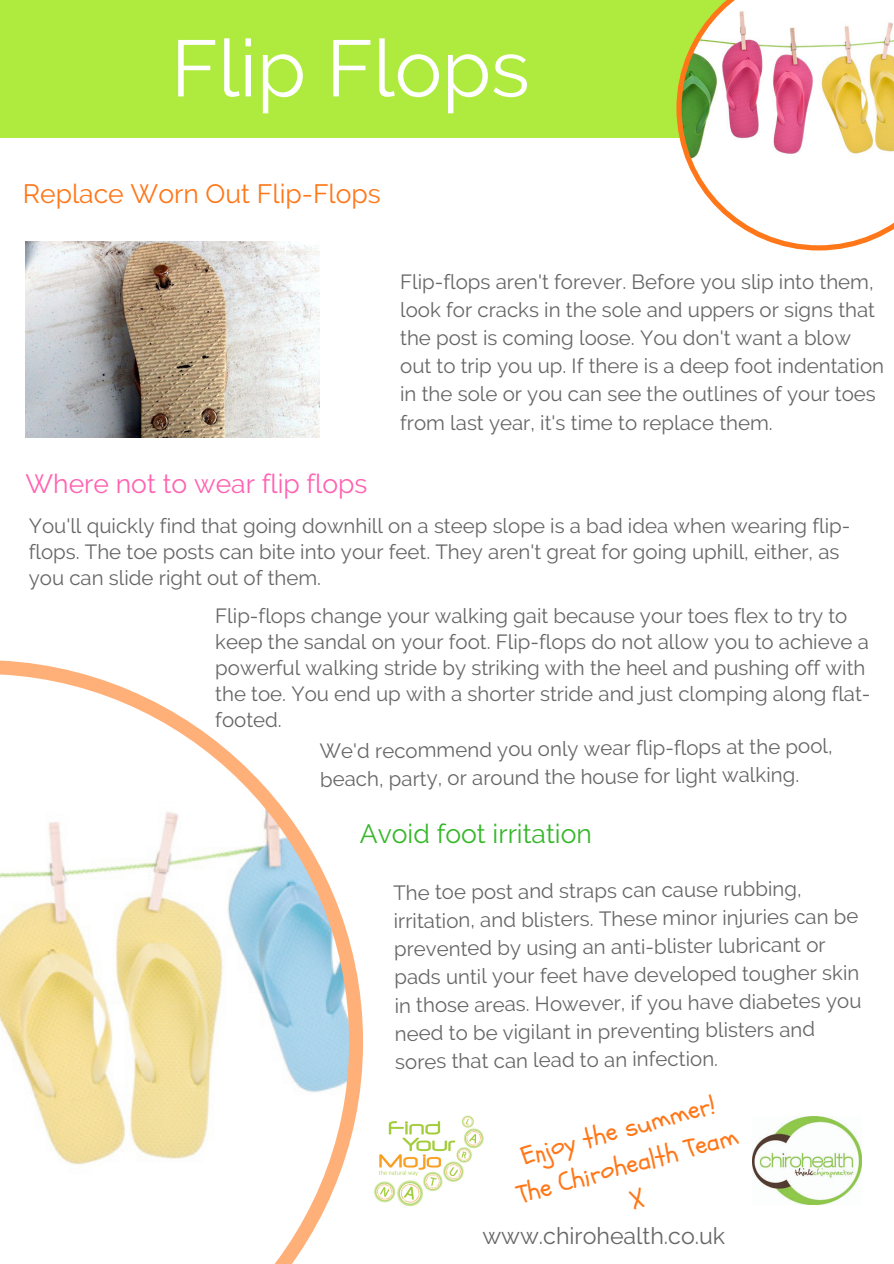
<style>
.page{position:relative;width:894px;height:1264px;background:#fff}
.page>*{position:absolute;margin:0;border:0;box-sizing:border-box;transform-origin:0 0}
.t1{font:79.5px "Raleway";color:#fff}
.t2{font:26.55px/36px "Schoolbell";color:#ff7718;text-align:center}
.t3{font:26.55px "Raleway";color:#ff7718}
.t4{font:26.55px "Raleway";color:#ff63b1}
.t5{font:26.55px "Raleway";color:#35b729}
.t6{font:23.25px "Raleway";color:#666}
.t7{font:20.4px/26px "Raleway";color:#666}
</style>
<div class="page">
<div style="left:0;top:0;width:885px;height:137px;background:#afeb3f"></div>
<svg style="left:0;top:660px;width:363px;height:603px"></svg>
<img style="left:752px;top:1116px;width:109px;height:88px">
<img style="left:374px;top:1115px;width:110px;height:92px">
<svg style="left:676px;top:0;width:217px;height:250px;fill:#fff"></svg>
<img style="left:26px;top:242px;width:293px;height:196px">
<h1 class="t1" style="left:171px;top:22px;width:360px">Flip Flops</h1>
<h2 class="t3" style="left:23px;top:178px;width:359px">Replace Worn Out Flip-Flops</h2>
<p class="t7" style="left:400px;top:267px;width:485px;line-height:28.2px">Flip-flops aren't forever. Before you slip into them, look for cracks in the sole and uppers or signs that the post is coming loose. You don't want a blow out to trip you up. If there is a deep foot indentation in the sole or you can see the outlines of your toes from last year, it's time to replace them.</p>
<h2 class="t4" style="left:26px;top:467px;width:343px">Where not to wear flip flops</h2>
<p class="t7" style="left:29px;top:513px;width:823px">You'll quickly find that going downhill on a steep slope is a bad idea when wearing flip&shy;flops. The toe posts can bite into your feet. They aren't great for going uphill, either, as you can slide right out of them.</p>
<p class="t7" style="left:215px;top:603px;width:656px">Flip-flops change your walking gait because your toes flex to try to keep the sandal on your foot. Flip-flops do not allow you to achieve a powerful walking stride by striking with the heel and pushing off with the toe. You end up with a shorter stride and just clomping along flat&shy;footed.</p>
<p class="t7" style="left:319px;top:739px;width:514px;line-height:27.8px;rotate:-1deg">We'd recommend you only wear flip-flops at the pool, beach, party, or around the house for light walking.</p>
<h2 class="t5" style="left:360px;top:818px;width:233px">Avoid foot irritation</h2>
<p class="t7" style="left:392px;top:880px;width:468px;line-height:28px;rotate:-1deg">The toe post and straps can cause rubbing, irritation, and blisters. These minor injuries can be prevented by using an anti-blister lubricant or pads until your feet have developed tougher skin in those areas. However, if you have diabetes you need to be vigilant in preventing blisters and sores that can lead to an infection.</p>
<h2 class="t2" style="left:503px;top:1142px;width:229px;rotate:-15deg">Enjoy the summer!<br>The Chirohealth Team<br>X</h2>
<p class="t6" style="left:482px;top:1221px;width:244px">www.chirohealth.co.uk</p>
</div>
